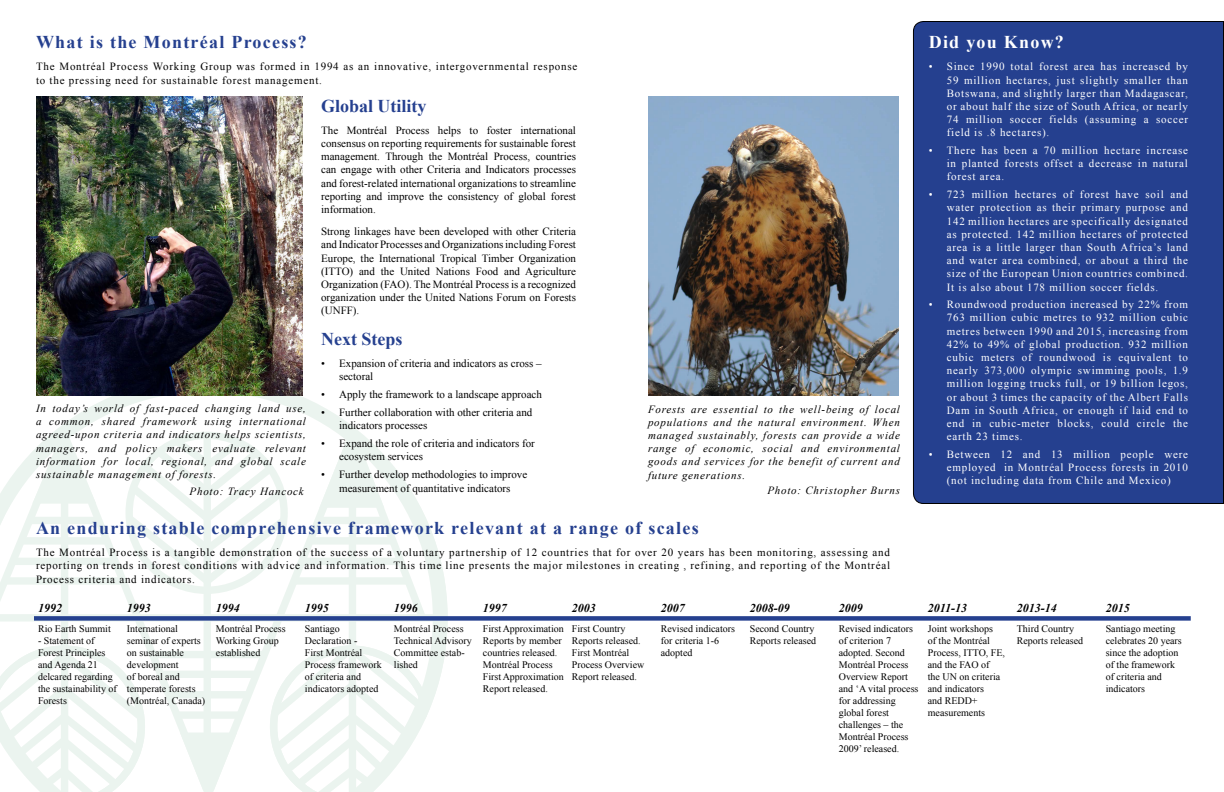
<style>
.page{position:relative;width:1224px;height:792px;background:#fff}
.page>*{position:absolute;margin:0;border:0;box-sizing:border-box;transform-origin:0 0}
.t1{font:700 18px "Times New Roman";letter-spacing:.07em;color:#25408f}
.t2{font:700 18px "Times New Roman";color:#25408f}
.t3{font:700 18px "Times New Roman";letter-spacing:.07em;color:#fff}
.t4{font:italic 700 12px "Times New Roman";color:#000}
.t5{font:11px/13.2px "Times New Roman";color:#000;text-align:justify}
.t6{font:11px/13.2px "Times New Roman";letter-spacing:.07em;color:#fff;text-align:justify}
.t7{font:italic 11px/13.2px "Times New Roman";letter-spacing:.07em;color:#000;text-align:justify}
.t8{font:11px/13.2px "Times New Roman";letter-spacing:.07em;color:#000}
.t9{font:10px/12px "Times New Roman";color:#000}
</style>
<div class="page">
<svg style="left:36px;top:377px;width:412px;height:415px"></svg>
<svg style="left:0;top:642px;width:151px;height:150px"></svg>
<svg style="left:264px;top:639px;width:172px;height:153px"></svg>
<svg style="left:0;top:416px;width:1191px;height:212px"></svg>
<div style="left:912px;top:21px;width:312px;height:483px;background:#25408f"></div>
<img style="left:36px;top:97px;width:266px;height:298px">
<img style="left:648px;top:96px;width:251px;height:300px">
<h1 class="t1" style="left:36px;top:30px;width:272px">What is the Montréal Process?</h1>
<p class="t8" style="left:36px;top:60px;width:543px">The Montréal Process Working Group was formed in 1994 as an innovative, intergovernmental response to the pressing need for sustainable forest management.</p>
<p class="t7" style="left:36px;top:401px;width:272px">In today’s world of fast-paced changing land use, a common, shared framework using international agreed-upon criteria and indicators helps scientists, managers, and policy makers evaluate relevant information for local, regional, and global scale sustainable management of forests.</p>
<p class="t7" style="left:190px;top:484px;width:116px">Photo: Tracy Hancock</p>
<h1 class="t2" style="left:321px;top:93px;width:107px">Global Utility</h1>
<p class="t5" style="left:321px;top:123px;width:256px">The Montréal Process helps to foster international consensus on reporting requirements for sustainable forest management. Through the Montréal Process, countries can engage with other Criteria and Indicators processes and forest-related international organizations to streamline reporting and improve the consistency of global forest information.</p>
<p class="t5" style="left:321px;top:225px;width:256px">Strong linkages have been developed with other Criteria and Indicator Processes and Organizations including Forest Europe, the International Tropical Timber Organization (ITTO) and the United Nations Food and Agriculture Organization (FAO). The Montréal Process is a recognized organization under the United Nations Forum on Forests (UNFF).</p>
<h1 class="t2" style="left:321px;top:326px;width:83px">Next Steps</h1>
<p class="t5" style="left:339px;top:357px;width:204px;text-indent:-18px">• Expansion of criteria and indicators as cross – sectoral</p>
<p class="t5" style="left:321px;top:388px;width:222px">• Apply the framework to a landscape approach</p>
<p class="t5" style="left:339px;top:405px;width:195px;text-indent:-18px">• Further collaboration with other criteria and indicators processes</p>
<p class="t5" style="left:339px;top:436px;width:197px;text-indent:-18px">• Expand the role of criteria and indicators for ecosystem services</p>
<p class="t5" style="left:321px;top:466px;width:208px;line-height:14.4px;text-align:center">• Further develop methodologies to improve measurement of quantitative indicators</p>
<p class="t7" style="left:648px;top:402px;width:254px">Forests are essential to the well-being of local populations and the natural environment. When managed sustainably, forests can provide a wide range of economic, social and environmental goods and services for the benefit of current and future generations.</p>
<p class="t7" style="left:767px;top:484px;width:134px">Photo: Christopher Burns</p>
<h1 class="t1" style="left:36px;top:515px;width:664px">An enduring stable comprehensive framework relevant at a range of scales</h1>
<p class="t5" style="left:36px;top:546px;width:856px">The Montréal Process is a tangible demonstration of the success of a voluntary partnership of 12 countries that for over 20 years has been monitoring, assessing and reporting on trends in forest conditions with advice and information. This time line presents the major milestones in creating , refining, and reporting of the Montréal Process criteria and indicators.</p>
<h1 class="t3" style="left:929px;top:30px;width:137px">Did you Know?</h1>
<p class="t6" style="left:947px;top:60px;width:243px;text-indent:-18px">• Since 1990 total forest area has increased by 59 million hectares, just slightly smaller than Botswana, and slightly larger than Madagascar, or about half the size of South Africa, or nearly 74 million soccer fields (assuming a soccer field is .8 hectares).</p>
<p class="t6" style="left:947px;top:144px;width:243px;text-indent:-18px">• There has been a 70 million hectare increase in planted forests offset a decrease in natural forest area.</p>
<p class="t6" style="left:947px;top:188px;width:243px;text-indent:-18px">• 723 million hectares of forest have soil and water protection as their primary purpose and 142 million hectares are specifically designated as protected. 142 million hectares of protected area is a little larger than South Africa’s land and water area combined, or about a third the size of the European Union countries combined.<br>It is also about 178 million soccer fields.</p>
<p class="t6" style="left:947px;top:298px;width:243px;text-indent:-18px">• Roundwood production increased by 22% from 763 million cubic metres to 932 million cubic metres between 1990 and 2015, increasing from 42% to 49% of global production. 932 million cubic meters of roundwood is equivalent to nearly 373,000 olympic swimming pools, 1.9 million logging trucks full, or 19 billion legos, or about 3 times the capacity of the Albert Falls Dam in South Africa, or enough if laid end to end in cubic-meter blocks, could circle the earth 23 times.</p>
<p class="t6" style="left:947px;top:448px;width:243px;text-indent:-18px">• Between 12 and 13 million people were employed in Montréal Process forests in 2010 (not including data from Chile and Mexico)</p>
<p class="t4" style="left:38px;top:600px;width:25px">1992</p>
<p class="t4" style="left:127px;top:600px;width:25px">1993</p>
<p class="t4" style="left:216px;top:600px;width:25px">1994</p>
<p class="t4" style="left:305px;top:600px;width:25px">1995</p>
<p class="t4" style="left:394px;top:600px;width:25px">1996</p>
<p class="t4" style="left:483px;top:600px;width:25px">1997</p>
<p class="t4" style="left:572px;top:600px;width:25px">2003</p>
<p class="t4" style="left:661px;top:600px;width:25px">2007</p>
<p class="t4" style="left:750px;top:600px;width:41px">2008-09</p>
<p class="t4" style="left:839px;top:600px;width:25px">2009</p>
<p class="t4" style="left:928px;top:600px;width:41px">2011-13</p>
<p class="t4" style="left:1017px;top:600px;width:41px">2013-14</p>
<p class="t4" style="left:1106px;top:600px;width:25px">2015</p>
<p class="t9" style="left:38px;top:622px;width:74px">Rio Earth Summit</p>
<p class="t9" style="left:38px;top:634px;width:80px">- Statement of<br>Forest Principles and Agenda 21 delcared regarding the sustainability of<br>Forests</p>
<p class="t9" style="left:127px;top:622px;width:80px">International seminar of experts on sustainable development<br>of boreal and temperate forests (Montréal, Canada)</p>
<p class="t9" style="left:216px;top:622px;width:71px">Montréal Process<br>Working Group established</p>
<p class="t9" style="left:305px;top:622px;width:78px">Santiago<br>Declaration -<br>First Montréal<br>Process framework of criteria and indicators adopted</p>
<p class="t9" style="left:394px;top:622px;width:79px">Montréal Process<br>Technical Advisory<br>Committee estab&shy;lished</p>
<p class="t9" style="left:483px;top:622px;width:82px">First Approximation<br>Reports by member countries released.<br>Montréal Process<br>First Approximation<br>Report released.</p>
<p class="t9" style="left:572px;top:622px;width:74px">First Country<br>Reports released.<br>First Montréal<br>Process Overview<br>Report released.</p>
<p class="t9" style="left:661px;top:622px;width:76px">Revised indicators for criteria 1-6 adopted</p>
<p class="t9" style="left:750px;top:622px;width:68px">Second Country<br>Reports released</p>
<p class="t9" style="left:839px;top:622px;width:81px">Revised indicators of criterion 7 adopted. Second<br>Montréal Process<br>Overview Report and ‘A vital process for addressing global forest challenges – the<br>Montréal Process<br>2009’ released.</p>
<p class="t9" style="left:928px;top:622px;width:79px">Joint workshops<br>of the Montréal<br>Process, ITTO, FE, and the FAO of<br>the UN on criteria and indicators<br>and REDD+ measurements</p>
<p class="t9" style="left:1017px;top:622px;width:68px">Third Country<br>Reports released</p>
<p class="t9" style="left:1106px;top:622px;width:78px">Santiago meeting celebrates 20 years since the adoption of the framework of criteria and indicators</p>
</div>
